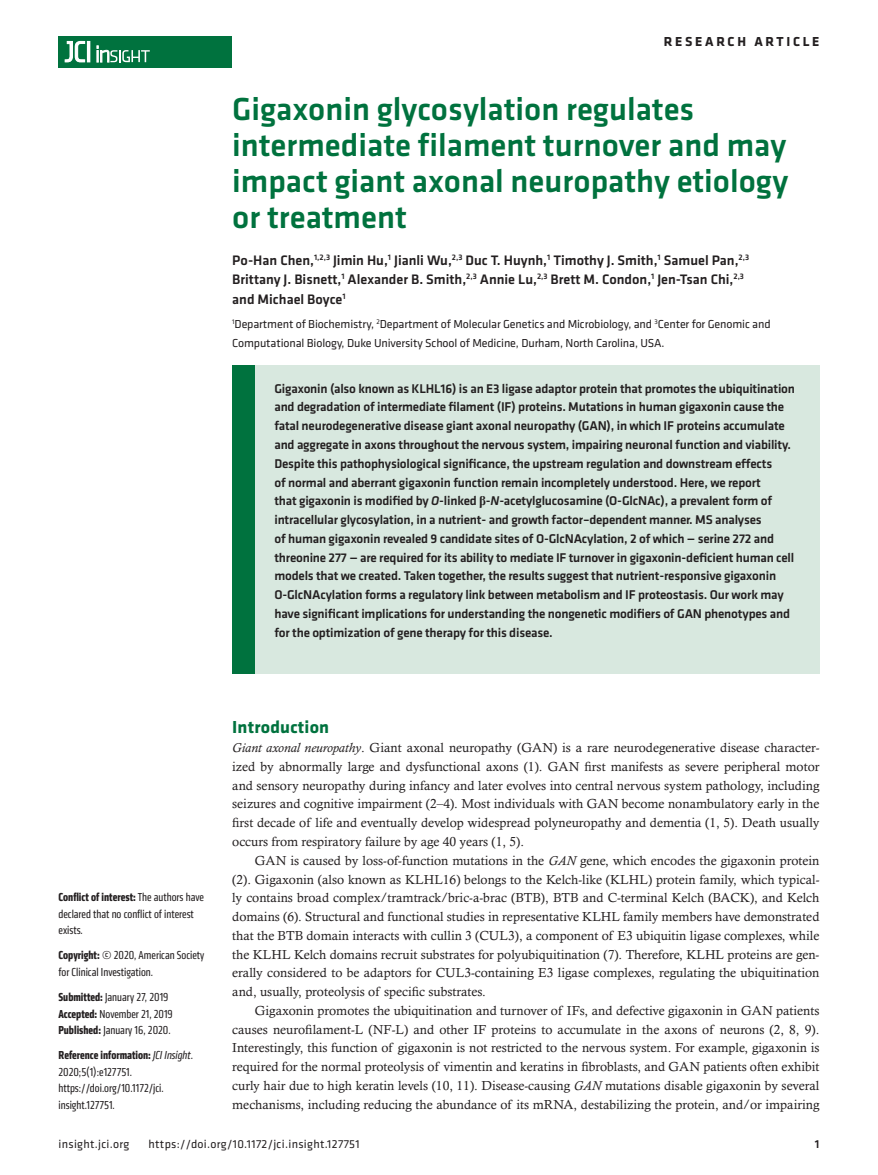
<style>
.page{position:relative;width:878px;height:1175px;background:#fff}
.page>*{position:absolute;margin:0;border:0;box-sizing:border-box;transform-origin:0 0}
.t1{font:500 33px/36px "Klavika Basic";color:#00723e}
.t2{font:700 18px "Klavika";letter-spacing:.01em;color:#00723e}
.t3{font:500 14.25px/19.5px "Klavika Basic";color:#231f20}
.t4{font:700 13.5px "Klavika Basic";letter-spacing:.2em;color:#231f20}
.t5{font:13.2px/18.8px "Calisto MT Std";color:#231f20;text-align:justify}
.t6{font:500 13.2px/18.8px "Klavika Basic";letter-spacing:-.015em;color:#231f20}
.t7{font:condensed 12px/16.5px "Klavika";color:#231f20}
.t8{font:12px/19.5px "Klavika";letter-spacing:-.01em;color:#231f20}
.t9{font:12px "Klavika Basic";letter-spacing:.025em;color:#231f20}
.t10{font:500 12px "Klavika Basic";color:#231f20}
.s1{font-style:italic}
.s2{font-family:"Times New Roman";font-weight:700}
.s3{font-weight:700}
</style>
<div class="page">
<div style="left:59px;top:36px;width:173px;height:31px;background:#00723e"></div>
<hr style="left:87px;top:41px;width:3px;height:21px;background:#fff">
<svg style="left:64px;top:41px;width:21px;height:22px"></svg>
<svg style="left:97px;top:46px;width:53px;height:16px"></svg>
<div style="left:232px;top:366px;width:587px;height:308px;background:#d8e8df"></div>
<div style="left:232px;top:366px;width:22px;height:308px;background:#00723e"></div>
<p class="t4" style="left:663px;top:32px;width:157px">RESEARCH ARTICLE</p>
<h1 class="t1" style="left:232px;top:91px;width:557px">Gigaxonin glycosylation regulates intermediate filament turnover and may impact giant axonal neuropathy etiology or treatment</h1>
<p class="t3" style="left:232px;top:250px;width:518px">Po-Han Chen,<sup>1,2,3</sup> Jimin Hu,<sup>1</sup> Jianli Wu,<sup>2,3</sup> Duc T. Huynh,<sup>1</sup> Timothy J. Smith,<sup>1</sup> Samuel Pan,<sup>2,3<br></sup>Brittany J. Bisnett,<sup>1</sup> Alexander B. Smith,<sup>2,3</sup> Annie Lu,<sup>2,3</sup> Brett M. Condon,<sup>1</sup> Jen-Tsan Chi,<sup>2,3 </sup>and Michael Boyce<sup>1</sup></p>
<p class="t8" style="left:232px;top:313px;width:540px"><sup>1</sup>Department of Biochemistry, <sup>2</sup>Department of Molecular Genetics and Microbiology, and <sup>3</sup>Center for Genomic and<br>Computational Biology, Duke University School of Medicine, Durham, North Carolina, USA.</p>
<p class="t6" style="left:274px;top:378px;width:522px">Gigaxonin (also known as KLHL16) is an E3 ligase adaptor protein that promotes the ubiquitination and degradation of intermediate filament (IF) proteins. Mutations in human gigaxonin cause the fatal neurodegenerative disease giant axonal neuropathy (GAN), in which IF proteins accumulate and aggregate in axons throughout the nervous system, impairing neuronal function and viability.<br>Despite this pathophysiological significance, the upstream regulation and downstream effects<br>of normal and aberrant gigaxonin function remain incompletely understood. Here, we report<br>that gigaxonin is modified by <span class="s1">O</span>-linked <span class="s2">β</span>-<span class="s1">N</span>-acetylglucosamine (O-GlcNAc), a prevalent form of intracellular glycosylation, in a nutrient- and growth factor–dependent manner. MS analyses<br>of human gigaxonin revealed 9 candidate sites of O-GlcNAcylation, 2 of which — serine 272 and threonine 277 — are required for its ability to mediate IF turnover in gigaxonin-deficient human cell models that we created. Taken together, the results suggest that nutrient-responsive gigaxonin O-GlcNAcylation forms a regulatory link between metabolism and IF proteostasis. Our work may have significant implications for understanding the nongenetic modifiers of GAN phenotypes and for the optimization of gene therapy for this disease.</p>
<p class="t7" style="left:59px;top:889px;width:147px"><span class="s3">Conflict of interest:</span> The authors have declared that no conflict of interest exists.</p>
<p class="t7" style="left:59px;top:947px;width:147px"><span class="s3">Copyright:</span> © 2020, American Society for Clinical Investigation.</p>
<p class="t7" style="left:59px;top:988px;width:116px"><span class="s3">Submitted:</span> January 27, 2019<br><span class="s3">Accepted:</span> November 21, 2019<br><span class="s3">Published:</span> January 16, 2020.</p>
<p class="t7" style="left:59px;top:1046px;width:136px"><span class="s3">Reference information:</span> <span class="s1">JCI Insight</span>.<br>2020;5(1):e127751. https://doi.org/10.1172/jci. insight.127751.</p>
<h2 class="t2" style="left:232px;top:714px;width:98px">Introduction</h2>
<p class="t5" style="left:232px;top:738px;width:588px"><span class="s1">Giant axonal neuropathy</span>. Giant axonal neuropathy (GAN) is a rare neurodegenerative disease character&shy;ized by abnormally large and dysfunctional axons (1). GAN first manifests as severe peripheral motor and sensory neuropathy during infancy and later evolves into central nervous system pathology, including seizures and cognitive impairment (2–4). Most individuals with GAN become nonambulatory early in the first decade of life and eventually develop widespread polyneuropathy and dementia (1, 5). Death usually occurs from respiratory failure by age 40 years (1, 5).</p>
<p class="t5" style="left:232px;top:851px;width:588px;text-indent:22px">GAN is caused by loss-of-function mutations in the <span class="s1">GAN</span> gene, which encodes the gigaxonin protein (2). Gigaxonin (also known as KLHL16) belongs to the Kelch-like (KLHL) protein family, which typical&shy;ly contains broad complex/tramtrack/bric-a-brac (BTB), BTB and C-terminal Kelch (BACK), and Kelch domains (6). Structural and functional studies in representative KLHL family members have demonstrated that the BTB domain interacts with cullin 3 (CUL3), a component of E3 ubiquitin ligase complexes, while the KLHL Kelch domains recruit substrates for polyubiquitination (7). Therefore, KLHL proteins are gen&shy;erally considered to be adaptors for CUL3-containing E3 ligase complexes, regulating the ubiquitination and, usually, proteolysis of specific substrates.</p>
<p class="t5" style="left:232px;top:1001px;width:588px;text-indent:22px">Gigaxonin promotes the ubiquitination and turnover of IFs, and defective gigaxonin in GAN patients causes neurofilament-L (NF-L) and other IF proteins to accumulate in the axons of neurons (2, 8, 9).<br>Interestingly, this function of gigaxonin is not restricted to the nervous system. For example, gigaxonin is required for the normal proteolysis of vimentin and keratins in fibroblasts, and GAN patients often exhibit curly hair due to high keratin levels (10, 11). Disease-causing <span class="s1">GAN</span> mutations disable gigaxonin by several mechanisms, including reducing the abundance of its mRNA, destabilizing the protein, and/or impairing</p>
<p class="t9" style="left:58px;top:1135px;width:72px">insight.jci.org</p>
<p class="t9" style="left:148px;top:1135px;width:212px">https://doi.org/10.1172/jci.insight.127751</p>
<p class="t10" style="left:814px;top:1135px;width:6px">1</p>
</div>
